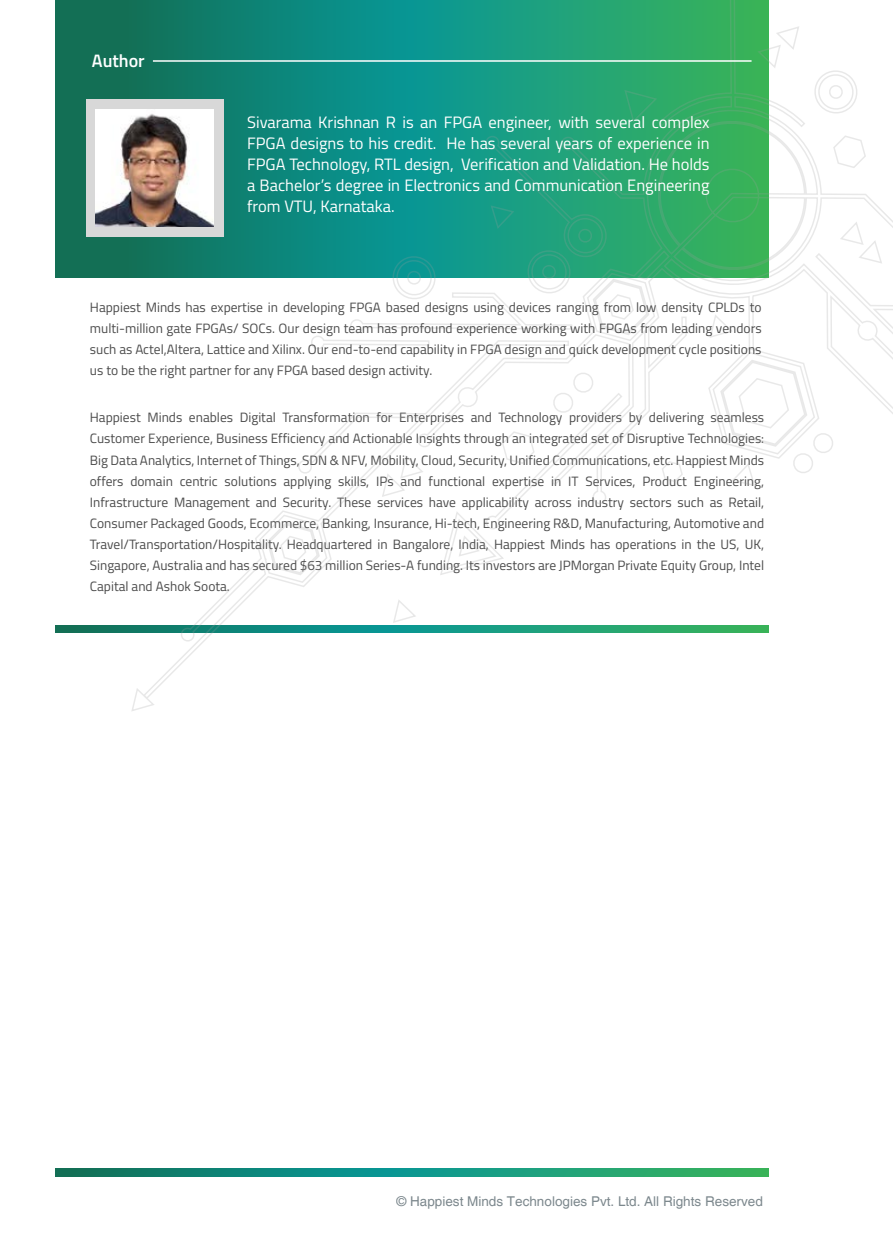
<style>
.page{position:relative;width:893px;height:1234px;background:#fff}
.page>*{position:absolute;margin:0;border:0;box-sizing:border-box;transform-origin:0 0}
.t1{font:600 18px "Titillium Web";color:#fff}
.t2{font:16.5px/21px "Titillium Web";color:#fff;text-align:justify}
.t3{font:13.5px/21px "Titillium Web";color:#4c4c4c;text-align:justify}
.t4{font:13.5px "Helvetica";color:#071d27}
</style>
<div class="page">
<svg style="left:56px;top:0;width:360px;height:278px;background:#0e7f6f"></svg>
<div style="left:86px;top:99px;width:137px;height:137px;background:#d8d8d8"></div>
<img style="left:96px;top:109px;width:117px;height:118px">
<svg style="left:56px;top:1168px;width:712px;height:8px;background:#189475"></svg>
<div style="left:56px;top:625px;width:712px;height:8px;background:#12735c"></div>
<svg style="left:416px;top:0;width:389px;height:632px"></svg>
<svg style="left:814px;top:70px;width:43px;height:44px"></svg>
<svg style="left:144px;top:351px;width:426px;height:340px"></svg>
<svg style="left:392px;top:597px;width:25px;height:27px"></svg>
<svg style="left:131px;top:686px;width:24px;height:25px"></svg>
<svg style="left:381px;top:453px;width:44px;height:45px"></svg>
<svg style="left:661px;top:460px;width:23px;height:23px"></svg>
<svg style="left:757px;top:25px;width:43px;height:45px"></svg>
<svg style="left:266px;top:521px;width:55px;height:55px"></svg>
<svg style="left:702px;top:134px;width:191px;height:353px"></svg>
<svg style="left:309px;top:134px;width:342px;height:217px"></svg>
<svg style="left:439px;top:370px;width:184px;height:206px"></svg>
<hr style="left:153px;top:60px;width:599px;height:2px;background:#fff">
<h1 class="t1" style="left:92px;top:47px;width:54px">Author</h1>
<p class="t2" style="left:247px;top:111px;width:464px">Sivarama Krishnan R is an FPGA engineer, with several complex FPGA designs to his credit. He has several years of experience in FPGA Technology, RTL design, Verification and Validation. He holds a Bachelor’s degree in Electronics and Communication Engineering from VTU, Karnataka.</p>
<p class="t3" style="left:90px;top:296px;width:673px">Happiest Minds has expertise in developing FPGA based designs using devices ranging from low density CPLDs to multi-million gate FPGAs/ SOCs. Our design team has profound experience working with FPGAs from leading vendors such as Actel,Altera, Lattice and Xilinx. Our end-to-end capability in FPGA design and quick development cycle positions us to be the right partner for any FPGA based design activity.</p>
<p class="t3" style="left:90px;top:406px;width:676px">Happiest Minds enables Digital Transformation for Enterprises and Technology providers by delivering seamless Customer Experience, Business Efficiency and Actionable Insights through an integrated set of Disruptive Technologies:<br>Big Data Analytics, Internet of Things, SDN &amp; NFV, Mobility, Cloud, Security, Unified Communications, etc. Happiest Minds offers domain centric solutions applying skills, IPs and functional expertise in IT Services, Product Engineering, Infrastructure Management and Security. These services have applicability across industry sectors such as Retail, Consumer Packaged Goods, Ecommerce, Banking, Insurance, Hi-tech, Engineering R&amp;D, Manufacturing, Automotive and Travel/Transportation/Hospitality. Headquartered in Bangalore, India, Happiest Minds has operations in the US, UK, Singapore, Australia and has secured $63 million Series-A funding. Its investors are JPMorgan Private Equity Group, Intel Capital and Ashok Soota.</p>
<p class="t4" style="left:396px;top:1192px;width:368px">© Happiest Minds Technologies Pvt. Ltd. All Rights Reserved</p>
</div>
